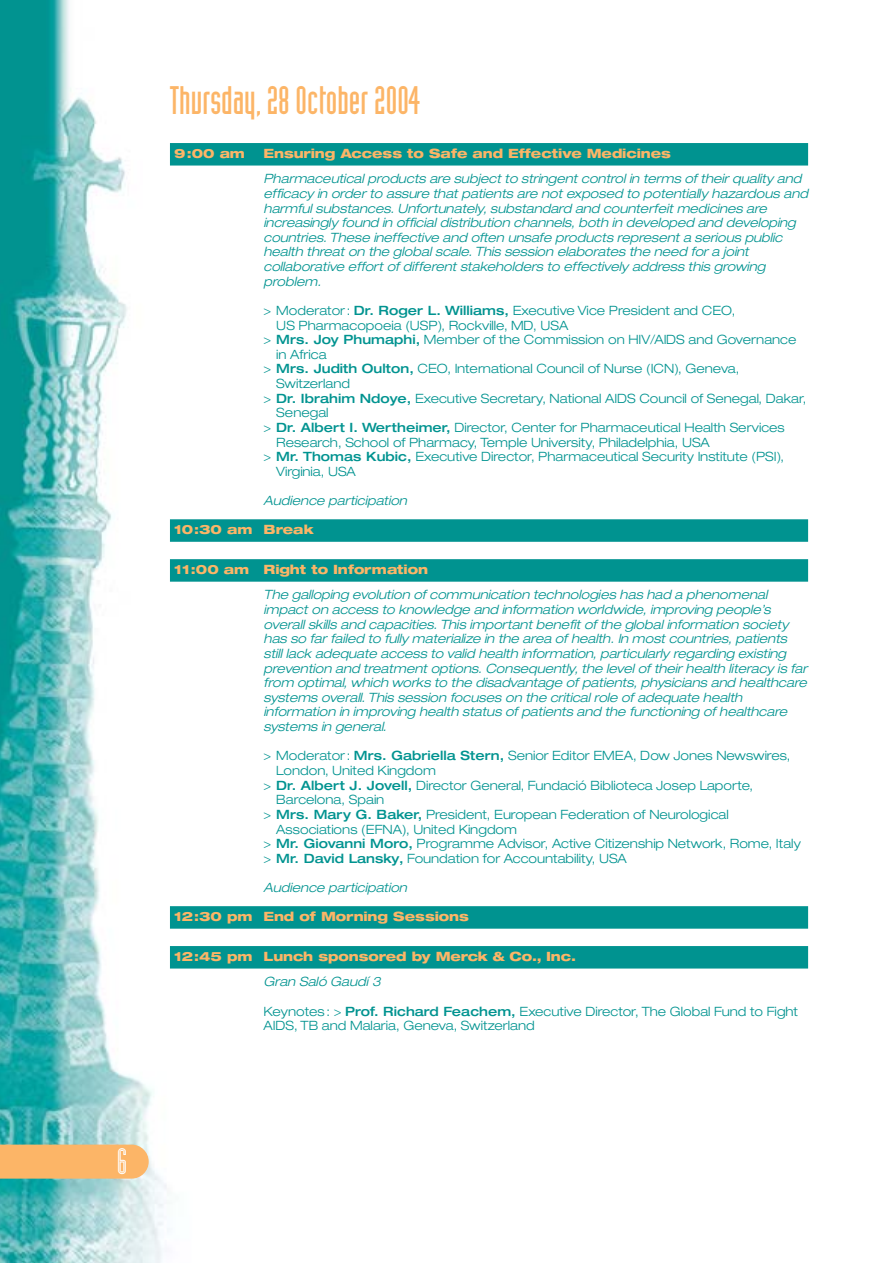
<style>
.page{position:relative;width:893px;height:1263px;background:#fff}
.page>*{position:absolute;margin:0;border:0;box-sizing:border-box;transform-origin:0 0}
.t1{font:39px "Industria Solid";color:#fcb567}
.t2{font:36px "Industria Inline";color:#fff}
.t3{font:italic 300 expanded 12.9px/14.7px "Helvetica Neue";letter-spacing:.005em;color:#009390}
.t4{font:300 expanded 12.9px/14.7px "Helvetica Neue";letter-spacing:.005em;color:#009390}
.t5{font:800 expanded 12.9px "Helvetica Neue";letter-spacing:-.005em;color:#fcb567}
.s1{font-weight:500}
</style>
<div class="page">
<img style="left:0;top:1px;width:167px;height:1262px">
<div style="left:0;top:1145px;width:149px;height:34px;background:#fcb567"></div>
<div style="left:170px;top:143px;width:638px;height:23px;background:#009390"></div>
<div style="left:170px;top:519px;width:638px;height:23px;background:#009390"></div>
<div style="left:170px;top:559px;width:638px;height:23px;background:#009390"></div>
<div style="left:170px;top:906px;width:638px;height:23px;background:#009390"></div>
<div style="left:170px;top:946px;width:638px;height:23px;background:#009390"></div>
<h1 class="t1" style="left:170px;top:86px;width:252px">Thursday, 28 October 2004</h1>
<p class="t5" style="left:174px;top:149px;width:72px">9:00 am</p>
<p class="t5" style="left:263px;top:149px;width:409px">Ensuring Access to Safe and Effective Medicines</p>
<p class="t3" style="left:263px;top:173px;width:546px">Pharmaceutical products are subject to stringent control in terms of their quality and efficacy in order to assure that patients are not exposed to potentially hazardous and harmful substances. Unfortunately, substandard and counterfeit medicines are increasingly found in official distribution channels, both in developed and developing countries. These ineffective and often unsafe products represent a serious public health threat on the global scale. This session elaborates the need for a joint collaborative effort of different stakeholders to effectively address this growing problem.</p>
<p class="t4" style="left:263px;top:304px;width:473px">&gt; Moderator: <span class="s1">Dr. Roger L. Williams,</span> Executive Vice President and CEO,</p>
<p class="t4" style="left:276px;top:319px;width:293px">US Pharmacopoeia (USP), Rockville, MD, USA</p>
<p class="t4" style="left:263px;top:334px;width:534px">&gt; <span class="s1">Mrs. Joy Phumaphi,</span> Member of the Commission on HIV/AIDS and Governance</p>
<p class="t4" style="left:276px;top:348px;width:52px">in Africa</p>
<p class="t4" style="left:263px;top:363px;width:477px">&gt; <span class="s1">Mrs. Judith Oulton,</span> CEO, International Council of Nurse (ICN), Geneva,</p>
<p class="t4" style="left:276px;top:377px;width:75px">Switzerland</p>
<p class="t4" style="left:263px;top:392px;width:544px">&gt; <span class="s1">Dr. Ibrahim Ndoye,</span> Executive Secretary, National AIDS Council of Senegal, Dakar,</p>
<p class="t4" style="left:276px;top:407px;width:54px">Senegal</p>
<p class="t4" style="left:263px;top:421px;width:522px">&gt; <span class="s1">Dr. Albert I. Wertheimer,</span> Director, Center for Pharmaceutical Health Services</p>
<p class="t4" style="left:276px;top:436px;width:435px">Research, School of Pharmacy, Temple University, Philadelphia, USA</p>
<p class="t4" style="left:263px;top:451px;width:522px">&gt; <span class="s1">Mr. Thomas Kubic,</span> Executive Director, Pharmaceutical Security Institute (PSI),</p>
<p class="t4" style="left:276px;top:465px;width:81px">Virginia, USA</p>
<p class="t3" style="left:263px;top:494px;width:145px">Audience participation</p>
<p class="t5" style="left:174px;top:525px;width:141px">10:30 am Break</p>
<p class="t5" style="left:174px;top:565px;width:255px">11:00 am Right to Information</p>
<p class="t3" style="left:263px;top:589px;width:545px">The galloping evolution of communication technologies has had a phenomenal impact on access to knowledge and information worldwide, improving people’s overall skills and capacities. This important benefit of the global information society has so far failed to fully materialize in the area of health. In most countries, patients still lack adequate access to valid health information, particularly regarding existing prevention and treatment options. Consequently, the level of their health literacy is far from optimal, which works to the disadvantage of patients, physicians and healthcare systems overall. This session focuses on the critical role of adequate health information in improving health status of patients and the functioning of healthcare systems in general.</p>
<p class="t4" style="left:263px;top:750px;width:528px">&gt; Moderator: <span class="s1">Mrs. Gabriella Stern,</span> Senior Editor EMEA, Dow Jones Newswires,</p>
<p class="t4" style="left:276px;top:764px;width:161px">London, United Kingdom</p>
<p class="t4" style="left:263px;top:779px;width:491px">&gt; <span class="s1">Dr. Albert J. Jovell,</span> Director General, Fundació Biblioteca Josep Laporte,</p>
<p class="t4" style="left:276px;top:794px;width:109px">Barcelona, Spain</p>
<p class="t4" style="left:263px;top:808px;width:467px">&gt; <span class="s1">Mrs. Mary G. Baker,</span> President, European Federation of Neurological</p>
<p class="t4" style="left:276px;top:823px;width:242px">Associations (EFNA), United Kingdom</p>
<p class="t4" style="left:263px;top:837px;width:539px">&gt; <span class="s1">Mr. Giovanni Moro,</span> Programme Advisor, Active Citizenship Network, Rome, Italy</p>
<p class="t4" style="left:263px;top:852px;width:365px">&gt; <span class="s1">Mr. David Lansky,</span> Foundation for Accountability, USA</p>
<p class="t3" style="left:263px;top:881px;width:145px">Audience participation</p>
<p class="t5" style="left:174px;top:912px;width:296px">12:30 pm End of Morning Sessions</p>
<p class="t5" style="left:174px;top:952px;width:403px">12:45 pm Lunch sponsored by Merck &amp; Co., Inc.</p>
<p class="t3" style="left:263px;top:976px;width:118px">Gran Saló Gaudí 3</p>
<p class="t4" style="left:263px;top:1005px;width:536px">Keynotes: &gt; <span class="s1">Prof. Richard Feachem,</span> Executive Director, The Global Fund to Fight<br>AIDS, TB and Malaria, Geneva, Switzerland</p>
<h2 class="t2" style="left:117px;top:1148px;width:12px">6</h2>
</div>
